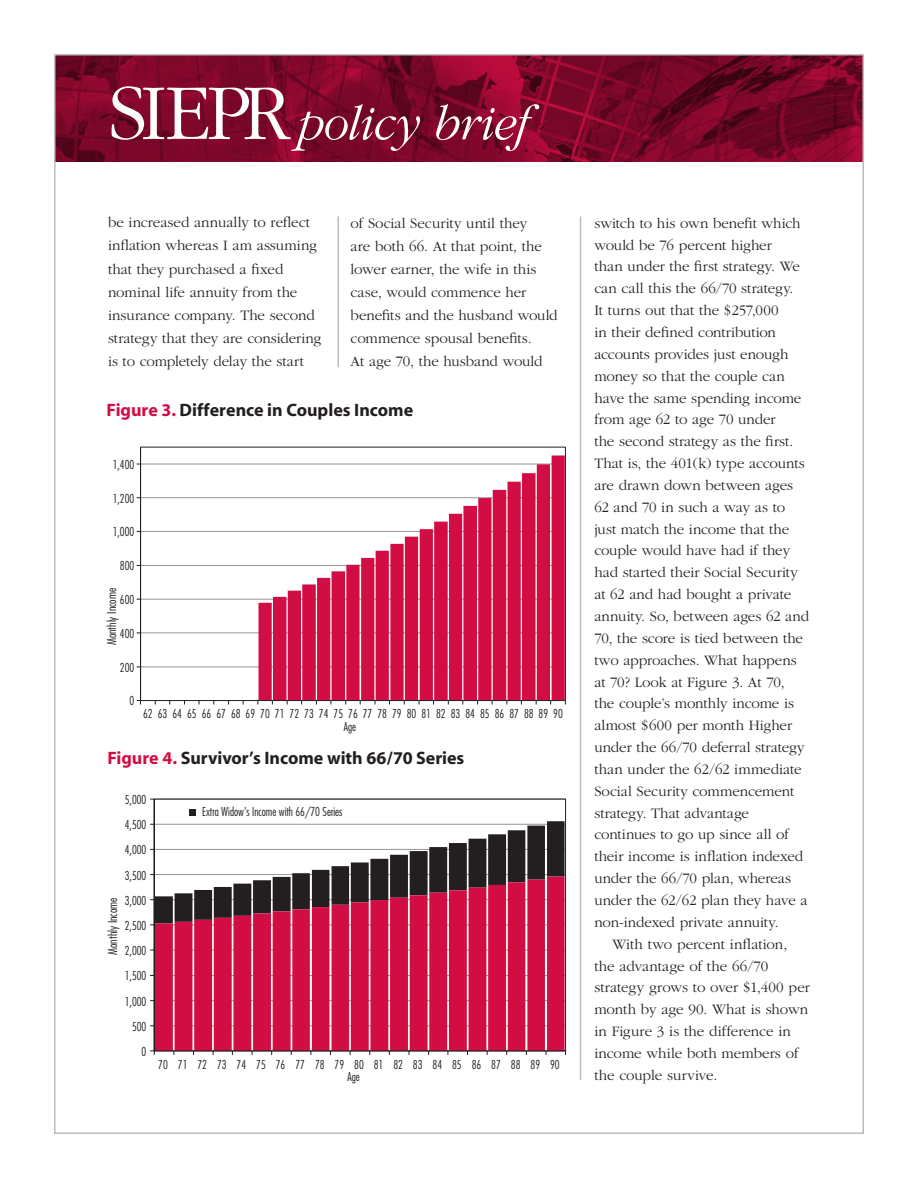
<style>
.page{position:relative;width:918px;height:1188px;background:#fff}
.page>*{position:absolute;margin:0;border:0;box-sizing:border-box;transform-origin:0 0}
.Banner_Text{font:300 82.2px "Garamond";letter-spacing:-.065em;color:#fff}
.t1{font:italic 300 50.7px "Garamond";letter-spacing:-.02em;color:#fff}
.Subhead_1{font:700 18px "Myriad";color:#231f20}
.Body_1{font:300 15px/21.9px "Garamond";letter-spacing:-.005em;color:#231f20}
.t2{font:300 condensed 12px/12.5px "Futura";color:#231f20}
.t3{font:300 condensed 12px "Futura";color:#231f20;scale:.96 1}
.t4{font:300 condensed 12px "Futura";color:#231f20;scale:1.04 1}
.s1{color:#d20d44}
</style>
<div class="page">
<img style="left:57px;top:57px;width:804px;height:105px">
<hr style="left:580px;top:217px;width:1px;height:863px;background:#bcbdc0">
<hr style="left:338px;top:217px;width:1px;height:150px;background:#bcbdc0">
<hr style="left:154px;top:799px;width:1px;height:252px;background:#050504">
<div style="left:189px;top:809px;width:7px;height:7px;background:#231f20"></div>
<svg style="left:150px;top:821px;width:415px;height:104px"></svg>
<svg style="left:155px;top:877px;width:410px;height:174px;fill:#d20d44"></svg>
<hr style="left:154px;top:1051px;width:412px;height:1px;background:#231f20">
<hr style="left:140px;top:667px;width:425px;height:1px;background:#939598">
<hr style="left:140px;top:632px;width:425px;height:1px;background:#939598">
<hr style="left:140px;top:599px;width:425px;height:1px;background:#939598">
<hr style="left:140px;top:565px;width:425px;height:1px;background:#939598">
<hr style="left:140px;top:531px;width:425px;height:1px;background:#939598">
<hr style="left:140px;top:497px;width:425px;height:1px;background:#939598">
<hr style="left:140px;top:464px;width:425px;height:1px;background:#939598">
<hr style="left:140px;top:447px;width:1px;height:254px;background:#231f20">
<svg style="left:137px;top:700px;width:4px;height:5px"></svg>
<svg style="left:259px;top:456px;width:306px;height:244px;fill:#d20d44"></svg>
<hr style="left:141px;top:700px;width:424px;height:1px;background:#231f20">
<p class="Banner_Text" style="left:108px;top:70px;width:184px">SIEPR</p>
<p class="t1" style="left:298px;top:97px;width:233px">policy brief</p>
<p class="Body_1" style="left:108px;top:211px;width:215px;line-height:23.1px">be increased annually to reflect inflation whereas I am assuming that they purchased a fixed nominal life annuity from the insurance company. The second strategy that they are considering is to completely delay the start</p>
<p class="Body_1" style="left:351px;top:212px;width:209px;line-height:23.1px">of Social Security until they<br>are both 66. At that point, the lower earner, the wife in this case, would commence her benefits and the husband would commence spousal benefits.<br>At age 70, the husband would</p>
<p class="Body_1" style="left:594px;top:212px;width:216px">switch to his own benefit which would be 76 percent higher<br>than under the first strategy. We can call this the 66/70 strategy.<br>It turns out that the $257,000<br>in their defined contribution accounts provides just enough money so that the couple can have the same spending income from age 62 to age 70 under<br>the second strategy as the first.<br>That is, the 401(k) type accounts are drawn down between ages<br>62 and 70 in such a way as to just match the income that the couple would have had if they had started their Social Security at 62 and had bought a private annuity. So, between ages 62 and<br>70, the score is tied between the two approaches. What happens at 70? Look at Figure 3. At 70,<br>the couple’s monthly income is almost $600 per month Higher under the 66/70 deferral strategy than under the 62/62 immediate<br>Social Security commencement strategy. That advantage continues to go up since all of their income is inflation indexed under the 66/70 plan, whereas under the 62/62 plan they have a non-indexed private annuity.</p>
<p class="Body_1" style="left:594px;top:933px;width:217px;text-indent:18px">With two percent inflation, the advantage of the 66/70 strategy grows to over $1,400 per month by age 90. What is shown in Figure 3 is the difference in income while both members of the couple survive.</p>
<p class="Subhead_1" style="left:106px;top:400px;width:308px"><span class="s1">Figure 3.</span> Difference in Couples Income</p>
<p class="t3" style="left:113px;top:457px;width:24px">1,400</p>
<p class="t3" style="left:113px;top:491px;width:24px">1,200</p>
<p class="t3" style="left:113px;top:525px;width:24px">1,000</p>
<p class="t3" style="left:120px;top:558px;width:17px">800</p>
<p class="t4" style="left:104px;top:645px;width:57px;rotate:-90deg">Monthly Income</p>
<p class="t3" style="left:120px;top:592px;width:17px">600</p>
<p class="t3" style="left:120px;top:626px;width:17px">400</p>
<p class="t3" style="left:120px;top:660px;width:17px">200</p>
<p class="t3" style="left:130px;top:694px;width:7px">0</p>
<p class="t3" style="left:143px;top:706px;width:439px">62 63 64 65 66 67 68 69 70 71 72 73 74 75 76 77 78 79 80 81 82 83 84 85 86 87 88 89 90</p>
<p class="t3" style="left:344px;top:719px;width:14px">Age</p>
<p class="Subhead_1" style="left:107px;top:748px;width:359px"><span class="s1">Figure 4.</span> Survivor’s Income with 66/70 Series</p>
<p class="t2" style="left:125px;top:793px;width:23px">5,000</p>
<p class="t2" style="left:202px;top:805px;width:142px">Extra Widow's Income with 66/70 Series</p>
<p class="t2" style="left:125px;top:819px;width:23px">4,500</p>
<p class="t2" style="left:125px;top:844px;width:23px">4,000</p>
<p class="t2" style="left:125px;top:869px;width:23px">3,500</p>
<p class="t2" style="left:125px;top:894px;width:23px">3,000</p>
<p class="t4" style="left:105px;top:955px;width:57px;rotate:-90deg">Monthly Income</p>
<p class="t2" style="left:125px;top:919px;width:23px">2,500</p>
<p class="t2" style="left:125px;top:944px;width:23px">2,000</p>
<p class="t2" style="left:125px;top:970px;width:23px">1,500</p>
<p class="t2" style="left:125px;top:995px;width:23px">1,000</p>
<p class="t2" style="left:132px;top:1020px;width:16px">500</p>
<p class="t2" style="left:142px;top:1045px;width:6px">0</p>
<p class="t2" style="left:348px;top:1058px;width:214px;text-indent:-189px">70 71 72 73 74 75 76 77 78 79 80 81 82 83 84 85 86 87 88 89 90<br>Age</p>
</div>
